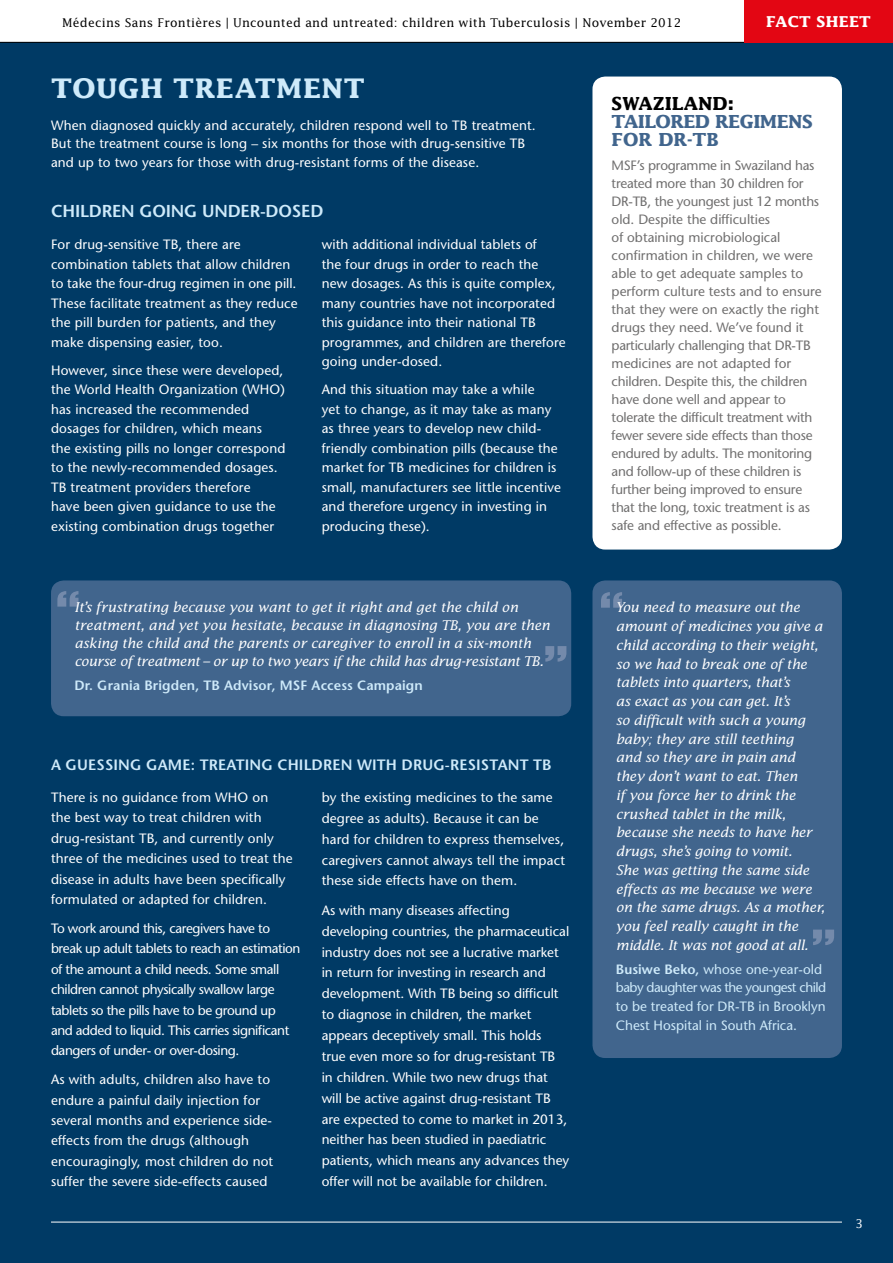
<style>
.page{position:relative;width:893px;height:1263px;background:#fff}
.page>*{position:absolute;margin:0;border:0;box-sizing:border-box;transform-origin:0 0}
.t1{font:700 27px "Lucida";letter-spacing:.02em;color:#ceeafa}
.t2{font:700 18px/18px "Lucida";letter-spacing:-.03em;color:#41658d}
.t3{font:700 18px "Lucida";color:#000}
.t4{font:600 17.25px "Stone Sans";letter-spacing:-.01em;color:#ceeafa}
.t5{font:600 15px "Stone Sans";letter-spacing:.01em;color:#ceeafa}
.t6{font:700 15px "Lucida";color:#fff}
.t7{font:13.5px/19.5px "Stone Sans";letter-spacing:.01em;color:#fff}
.t8{font:italic 13.5px/18.8px "Lucida";letter-spacing:-.02em;color:#fff}
.t9{font:13.5px/18px "Stone Sans";letter-spacing:-.02em;color:#706f6f}
.t10{font:13.5px/20.4px "Stone Sans";letter-spacing:-.03em;color:#fff}
.t11{font:13.5px/18.8px "Stone Sans";color:#ceeafa}
.t12{font:600 13.5px "Stone Sans";letter-spacing:.01em;color:#ceeafa}
.t13{font:12px "Lucida";letter-spacing:.02em;color:#000}
.t14{font:12px "Lucida";color:#fff}
.s1{font-weight:600}
</style>
<div class="page">
<div style="left:0;top:43px;width:893px;height:1220px;background:#003a65"></div>
<div style="left:592px;top:77px;width:250px;height:472px;background:#fff;border-radius:13px"></div>
<div style="left:51px;top:580px;width:520px;height:136px;background:#41658d;border-radius:13px"></div>
<svg style="left:57px;top:591px;width:21px;height:16px"></svg>
<svg style="left:545px;top:646px;width:21px;height:16px"></svg>
<div style="left:592px;top:580px;width:250px;height:478px;background:#41658d;border-radius:13px"></div>
<svg style="left:601px;top:592px;width:21px;height:16px"></svg>
<svg style="left:813px;top:929px;width:21px;height:16px"></svg>
<hr style="left:0;top:42px;width:893px;height:1px;background:#000">
<hr style="left:51px;top:1222px;width:791px;height:1px;background:#fff">
<div style="left:744px;top:0;width:149px;height:43px;background:#e30613"></div>
<p class="t13" style="left:62px;top:15px;width:621px">Médecins Sans Frontières | Uncounted and untreated: children with Tuberculosis | November 2012</p>
<p class="t6" style="left:766px;top:13px;width:22px">FACT</p>
<p class="t6" style="left:817px;top:13px;width:12px">SHEET</p>
<h1 class="t1" style="left:51px;top:72px;width:315px">TOUGH TREATMENT</h1>
<p class="t7" style="left:51px;top:115px;width:486px;line-height:18.8px">When diagnosed quickly and accurately, children respond well to TB treatment.<br>But the treatment course is long – six months for those with drug-sensitive TB and up to two years for those with drug-resistant forms of the disease.</p>
<p class="t4" style="left:51px;top:201px;width:274px">CHILDREN GOING UNDER-DOSED</p>
<p class="t7" style="left:51px;top:235px;width:248px">For drug-sensitive TB, there are combination tablets that allow children to take the four-drug regimen in one pill.<br>These facilitate treatment as they reduce the pill burden for patients, and they make dispensing easier, too.</p>
<p class="t7" style="left:51px;top:360px;width:236px">However, since these were developed, the World Health Organization (WHO) has increased the recommended dosages for children, which means<br>the existing pills no longer correspond to the newly-recommended dosages.<br>TB treatment providers therefore<br>have been given guidance to use the existing combination drugs together</p>
<p class="t7" style="left:322px;top:235px;width:246px">with additional individual tablets of<br>the four drugs in order to reach the new dosages. As this is quite complex, many countries have not incorporated this guidance into their national TB programmes, and children are therefore going under-dosed.</p>
<p class="t7" style="left:322px;top:380px;width:241px">And this situation may take a while<br>yet to change, as it may take as many as three years to develop new child&shy;friendly combination pills (because the market for TB medicines for children is small, manufacturers see little incentive and therefore urgency in investing in producing these).</p>
<p class="t8" style="left:74px;top:598px;width:477px;line-height:18px">It’s frustrating because you want to get it right and get the child on treatment, and yet you hesitate, because in diagnosing TB, you are then asking the child and the parents or caregiver to enroll in a six-month course of treatment – or up to two years if the child has drug-resistant TB.</p>
<p class="t12" style="left:74px;top:677px;width:350px">DR. GRANIA BRIGDEN, TB ADVISOR, MSF ACCESS CAMPAIGN</p>
<p class="t5" style="left:51px;top:756px;width:502px">A GUESSING GAM E: TREATING CHILDREN WITH DRUG-RESISTANT TB</p>
<p class="t7" style="left:51px;top:787px;width:243px;line-height:20.4px">There is no guidance from WHO on<br>the best way to treat children with drug-resistant TB, and currently only three of the medicines used to treat the disease in adults have been specifically formulated or adapted for children.</p>
<p class="t10" style="left:51px;top:918px;width:251px">To work around this, caregivers have to break up adult tablets to reach an estimation of the amount a child needs. Some small children cannot physically swallow large tablets so the pills have to be ground up and added to liquid. This carries significant dangers of under- or over-dosing.</p>
<p class="t7" style="left:51px;top:1069px;width:224px;line-height:20.4px">As with adults, children also have to endure a painful daily injection for several months and experience side&shy;effects from the drugs (although encouragingly, most children do not suffer the severe side-effects caused</p>
<p class="t7" style="left:322px;top:787px;width:245px;line-height:20.9px">by the existing medicines to the same degree as adults). Because it can be hard for children to express themselves, caregivers cannot always tell the impact these side effects have on them.</p>
<p class="t7" style="left:322px;top:899px;width:249px;line-height:20.9px">As with many diseases affecting developing countries, the pharmaceutical industry does not see a lucrative market in return for investing in research and development. With TB being so difficult to diagnose in children, the market appears deceptively small. This holds<br>true even more so for drug-resistant TB in children. While two new drugs that will be active against drug-resistant TB are expected to come to market in 2013, neither has been studied in paediatric patients, which means any advances they offer will not be available for children.</p>
<h2 class="t3" style="left:612px;top:93px;width:15px">SWA</h2>
<h2 class="t3" style="left:653px;top:93px;width:26px">ZILAND</h2>
<h2 class="t3" style="left:728px;top:93px;width:8px">:</h2>
<h2 class="t2" style="left:612px;top:112px;width:203px">TAILORED REGIMENS<br>FOR DR-TB</h2>
<p class="t9" style="left:612px;top:157px;width:211px">MSF’s programme in Swaziland has treated more than 30 children for DR-TB, the youngest just 12 months old. Despite the difficulties<br>of obtaining microbiological confirmation in children, we were able to get adequate samples to perform culture tests and to ensure that they were on exactly the right drugs they need. We’ve found it particularly challenging that DR-TB medicines are not adapted for children. Despite this, the children have done well and appear to tolerate the difficult treatment with fewer severe side effects than those endured by adults. The monitoring and follow-up of these children is further being improved to ensure that the long, toxic treatment is as safe and effective as possible.</p>
<p class="t8" style="left:616px;top:598px;width:211px">You need to measure out the amount of medicines you give a child according to their weight, so we had to break one of the tablets into quarters, that’s<br>as exact as you can get. It’s<br>so difficult with such a young baby; they are still teething<br>and so they are in pain and they don’t want to eat. Then<br>if you force her to drink the crushed tablet in the milk, because she needs to have her drugs, she’s going to vomit.<br>She was getting the same side effects as me because we were on the same drugs. As a mother, you feel really caught in the middle. It was not good at all.</p>
<p class="t11" style="left:616px;top:959px;width:212px"><span class="s1">BUSIWE BEKO,</span> whose one-year-old baby daughter was the youngest child to be treated for DR-TB in Brooklyn Chest Hospital in South Africa.</p>
<p class="t14" style="left:856px;top:1216px;width:9px">3</p>
</div>
